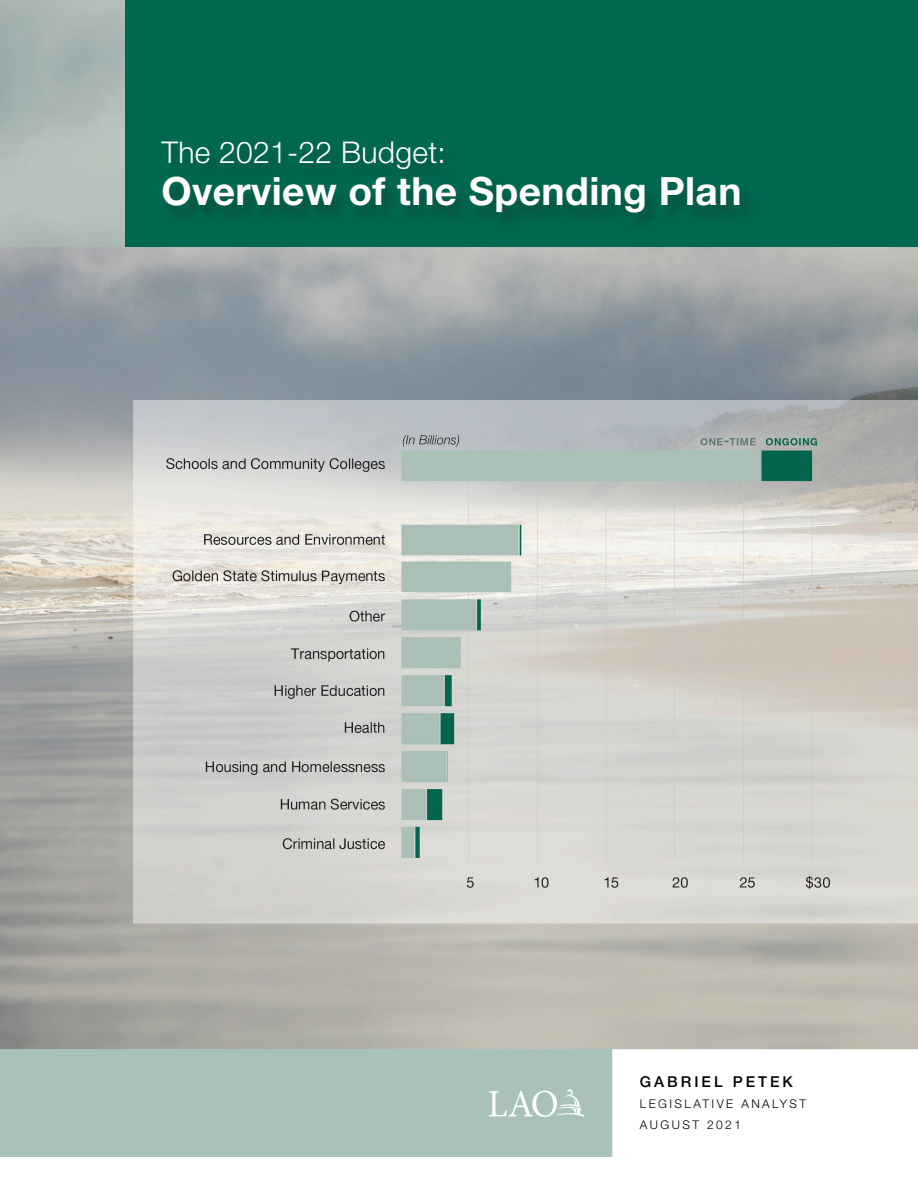
<style>
.page{position:relative;width:918px;height:1188px;background:#fff}
.page>*{position:absolute;margin:0;border:0;box-sizing:border-box;transform-origin:0 0}
.t1{font:700 39px "Helvetica Neue LT";letter-spacing:.01em;color:#fff}
.t2{font:300 30px "Helvetica Neue LT";letter-spacing:.01em;color:#fff}
.t3{font:500 15px "Helvetica Neue LT";letter-spacing:.2em;color:#000}
.t4{font:300 12px "Helvetica Neue LT";letter-spacing:.2em;color:#000}
</style>
<div class="page">
<img style="left:0;top:247px;width:918px;height:802px">
<div style="left:0;top:1049px;width:613px;height:108px;background:#a9c1b8"></div>
<div style="left:125px;top:0;width:793px;height:247px;background:#006750"></div>
<div style="left:0;top:0;width:125px;height:247px;background:linear-gradient(to bottom,#a4b2af,#b7c2bc)"></div>
<svg style="left:489px;top:1089px;width:96px;height:28px"></svg>
<p class="t2" style="left:161px;top:134px;width:286px">The 2021-22 Budget:</p>
<p class="t1" style="left:161px;top:167px;width:582px">Overview of the Spending Plan</p>
<p class="t3" style="left:640px;top:1073px;width:154px">GABRIEL PETEK</p>
<p class="t4" style="left:640px;top:1096px;width:168px">LEGISLATIVE ANALYST</p>
<p class="t4" style="left:640px;top:1117px;width:103px">AUGUST 2021</p>
</div>
